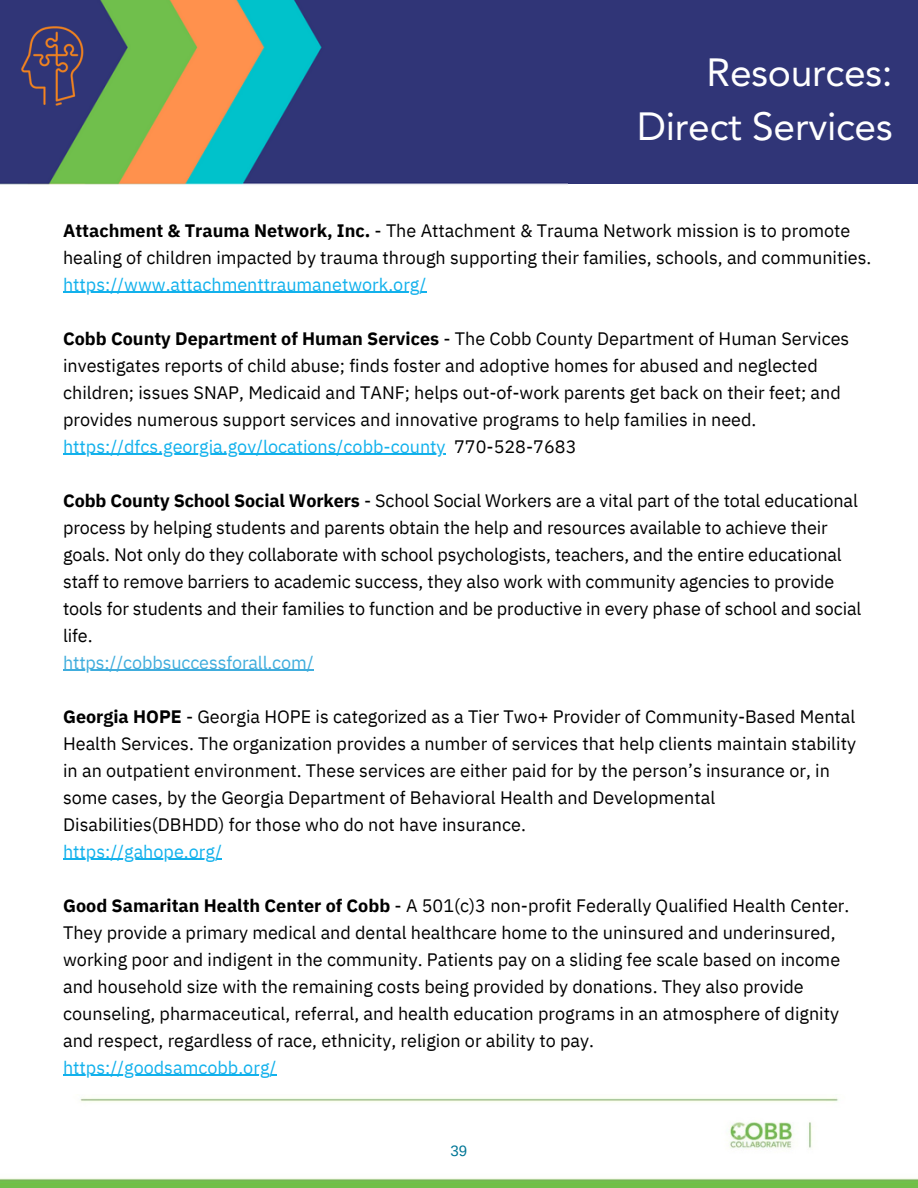
<style>
.page{position:relative;width:918px;height:1188px;background:#fff}
.page>*{position:absolute;margin:0;border:0;box-sizing:border-box;transform-origin:0 0}
.t1{font:39px "Avenir LT Std";letter-spacing:-.005em;color:#fff}
.t2{font:18px/27px "IBM Plex Sans";color:#000}
.t3{font:18px "IBM Plex Sans";color:#12b1ec}
.t4{font:18px "IBM Plex Sans";letter-spacing:-.005em;color:#40addd}
.t5{font:15px "Arimo";color:#007696}
.s1{font-weight:700}
.s2{color:#000}
</style>
<div class="page">
<img style="left:0;top:1098px;width:918px;height:90px">
<div style="left:375px;top:0;width:543px;height:184px;background:#303577"></div>
<img style="left:0;top:0;width:568px;height:454px">
<img style="left:7px;top:22px;width:102px;height:90px">
<hr style="left:63px;top:292px;width:363px;height:1px;background:#12b1ec">
<hr style="left:63px;top:454px;width:383px;height:1px;background:#12b1ec">
<hr style="left:63px;top:670px;width:251px;height:1px;background:#40addd">
<hr style="left:63px;top:859px;width:159px;height:1px;background:#12b1ec">
<hr style="left:63px;top:1075px;width:213px;height:1px;background:#12b1ec">
<p class="t1" style="left:707px;top:56px;width:188px">Resources:</p>
<p class="t1" style="left:637px;top:110px;width:257px">Direct Services</p>
<p class="t2" style="left:63px;top:216px;width:810px"><span class="s1">Attachment &amp; Trauma Network, Inc.</span> - The Attachment &amp; Trauma Network mission is to promote healing of children impacted by trauma through supporting their families, schools, and communities.</p>
<p class="t3" style="left:63px;top:272px;width:365px">https://www.attachmenttraumanetwork.org/</p>
<p class="t2" style="left:63px;top:324px;width:788px"><span class="s1">Cobb County Department of Human Services</span> - The Cobb County Department of Human Services investigates reports of child abuse; finds foster and adoptive homes for abused and neglected children; issues SNAP, Medicaid and TANF; helps out-of-work parents get back on their feet; and provides numerous support services and innovative programs to help families in need.</p>
<p class="t3" style="left:63px;top:434px;width:515px">https://dfcs.georgia.gov/locations/cobb-county <span class="s2">770-528-7683</span></p>
<p class="t2" style="left:63px;top:486px;width:796px"><span class="s1">Cobb County School Social Workers</span> - School Social Workers are a vital part of the total educational</p>
<p class="t2" style="left:63px;top:513px;width:766px">process by helping students and parents obtain the help and resources available to achieve their</p>
<p class="t2" style="left:63px;top:540px;width:780px">goals. Not only do they collaborate with school psychologists, teachers, and the entire educational</p>
<p class="t2" style="left:63px;top:567px;width:773px">staff to remove barriers to academic success, they also work with community agencies to provide</p>
<p class="t2" style="left:63px;top:594px;width:800px">tools for students and their families to function and be productive in every phase of school and social</p>
<p class="t2" style="left:63px;top:621px;width:31px">life.</p>
<p class="t4" style="left:63px;top:650px;width:252px">https://cobbsuccessforall.com/</p>
<p class="t2" style="left:63px;top:702px;width:794px"><span class="s1">Georgia HOPE</span> - Georgia HOPE is categorized as a Tier Two+ Provider of Community-Based Mental Health Services. The organization provides a number of services that help clients maintain stability in an outpatient environment. These services are either paid for by the person’s insurance or, in some cases, by the Georgia Department of Behavioral Health and Developmental Disabilities(DBHDD) for those who do not have insurance.</p>
<p class="t3" style="left:63px;top:839px;width:160px">https://gahope.org/</p>
<p class="t2" style="left:63px;top:891px;width:788px"><span class="s1">Good Samaritan Health Center of Cobb</span> - A 501(c)3 non-profit Federally Qualified Health Center.<br>They provide a primary medical and dental healthcare home to the uninsured and underinsured, working poor and indigent in the community. Patients pay on a sliding fee scale based on income and household size with the remaining costs being provided by donations. They also provide counseling, pharmaceutical, referral, and health education programs in an atmosphere of dignity and respect, regardless of race, ethnicity, religion or ability to pay.</p>
<p class="t3" style="left:63px;top:1055px;width:215px">https://goodsamcobb.org/</p>
<p class="t5" style="left:451px;top:1142px;width:18px">39</p>
</div>
